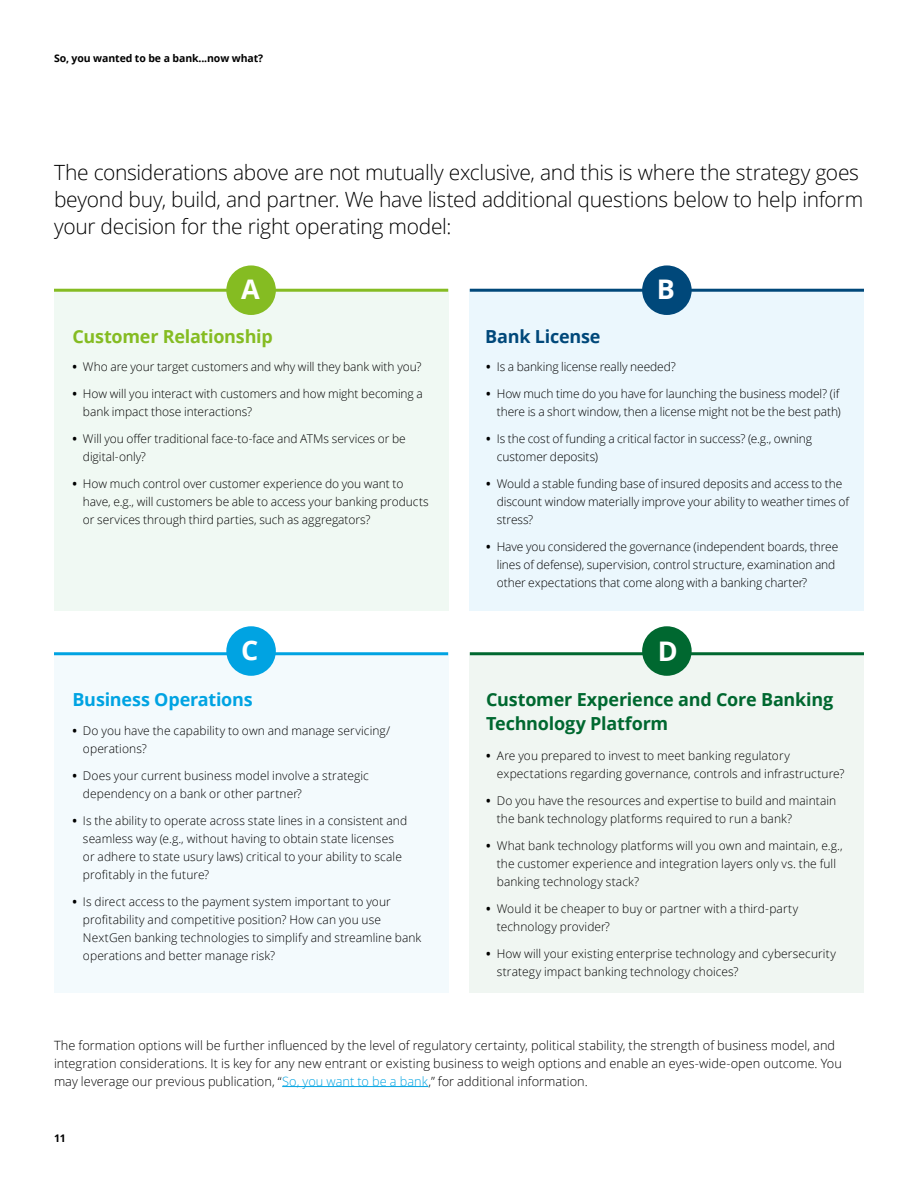
<style>
.page{position:relative;width:918px;height:1188px;background:#fff}
.page>*{position:absolute;margin:0;border:0;box-sizing:border-box;transform-origin:0 0}
.t1{font:700 27px "Open Sans";color:#fff}
.t2{font:300 21px/27px "Open Sans";letter-spacing:-.015em;color:#000}
.t3{font:700 18px/24px "Open Sans";letter-spacing:-.015em;color:#006830}
.t4{font:700 18px "Open Sans";letter-spacing:-.015em;color:#85bc22}
.t5{font:700 18px "Open Sans";letter-spacing:-.01em;color:#00a3e2}
.t6{font:700 18px "Open Sans";letter-spacing:-.015em;color:#00487a}
.t7{font:300 12.75px/18px "Open Sans";letter-spacing:.005em;color:#000}
.t8{font:300 12px/18px "Open Sans";color:#000}
.t9{font:700 10.5px "Open Sans";letter-spacing:-.01em;color:#000}
.s1{font-weight:700}
.s2{color:#00a3e2}
</style>
<div class="page">
<div style="left:54px;top:289px;width:394px;height:322px;background:#f0f9f3"></div>
<div style="left:470px;top:655px;width:394px;height:338px;background:#f0f6f2"></div>
<hr style="left:282px;top:1086px;width:146px;height:1px;background:#00a3e2">
<hr style="left:54px;top:289px;width:394px;height:3px;background:#85bc22">
<hr style="left:470px;top:652px;width:394px;height:3px;background:#006830">
<div style="left:226px;top:265px;width:50px;height:50px;background:#85bc22;border-radius:50%"></div>
<div style="left:642px;top:626px;width:50px;height:50px;background:#006830;border-radius:50%"></div>
<div style="left:54px;top:655px;width:394px;height:338px;background:#f3fafd"></div>
<hr style="left:54px;top:652px;width:394px;height:3px;background:#00a3e2">
<div style="left:226px;top:626px;width:50px;height:50px;background:#00a3e2;border-radius:50%"></div>
<div style="left:470px;top:289px;width:394px;height:322px;background:#ebf7fd"></div>
<hr style="left:470px;top:289px;width:394px;height:3px;background:#00487a">
<div style="left:642px;top:265px;width:50px;height:50px;background:#00487a;border-radius:50%"></div>
<p class="t9" style="left:54px;top:51px;width:211px">So, you wanted to be a bank...now what?</p>
<h2 class="t2" style="left:54px;top:158px;width:811px">The considerations above are not mutually exclusive, and this is where the strategy goes beyond buy, build, and partner. We have listed additional questions below to help inform your decision for the right operating model:</h2>
<h1 class="t1" style="left:241px;top:270px;width:20px">A</h1>
<h1 class="t1" style="left:657px;top:271px;width:20px">B</h1>
<h3 class="t4" style="left:72px;top:324px;width:202px">Customer Relationship</h3>
<h3 class="t6" style="left:485px;top:324px;width:117px">Bank License</h3>
<p class="t8" style="left:72px;top:358px;width:351px"><span class="s1">•</span> Who are your target customers and why will they bank with you?</p>
<p class="t8" style="left:83px;top:385px;width:341px;text-indent:-11px"><span class="s1">•</span> How will you interact with customers and how might becoming a bank impact those interactions?</p>
<p class="t8" style="left:83px;top:430px;width:324px;text-indent:-11px"><span class="s1">•</span> Will you offer traditional face-to-face and ATMs services or be digital-only?</p>
<p class="t8" style="left:83px;top:475px;width:347px;text-indent:-11px"><span class="s1">•</span> How much control over customer experience do you want to have, e.g., will customers be able to access your banking products or services through third parties, such as aggregators?</p>
<p class="t8" style="left:486px;top:358px;width:191px"><span class="s1">•</span> Is a banking license really needed?</p>
<p class="t8" style="left:486px;top:385px;width:356px;text-align:right"><span class="s1">•</span> How much time do you have for launching the business model? (if there is a short window, then a license might not be the best path)</p>
<p class="t8" style="left:497px;top:430px;width:317px;text-indent:-11px"><span class="s1">•</span> Is the cost of funding a critical factor in success? (e.g., owning customer deposits)</p>
<p class="t8" style="left:497px;top:475px;width:354px;text-indent:-11px"><span class="s1">•</span> Would a stable funding base of insured deposits and access to the discount window materially improve your ability to weather times of stress?</p>
<p class="t8" style="left:497px;top:538px;width:343px;text-indent:-11px"><span class="s1">•</span> Have you considered the governance (independent boards, three lines of defense), supervision, control structure, examination and other expectations that come along with a banking charter?</p>
<h1 class="t1" style="left:241px;top:631px;width:19px">C</h1>
<h1 class="t1" style="left:658px;top:632px;width:21px">D</h1>
<h3 class="t5" style="left:72px;top:687px;width:182px">Business Operations</h3>
<p class="t8" style="left:83px;top:721px;width:309px;text-indent:-11px"><span class="s1">•</span> Do you have the capability to own and manage servicing/ operations?</p>
<p class="t8" style="left:83px;top:766px;width:288px;text-indent:-11px"><span class="s1">•</span> Does your current business model involve a strategic dependency on a bank or other partner?</p>
<p class="t8" style="left:83px;top:811px;width:326px;text-indent:-11px"><span class="s1">•</span> Is the ability to operate across state lines in a consistent and seamless way (e.g., without having to obtain state licenses or adhere to state usury laws) critical to your ability to scale profitably in the future?</p>
<p class="t8" style="left:83px;top:892px;width:340px;text-indent:-11px"><span class="s1">•</span> Is direct access to the payment system important to your profitability and competitive position? How can you use NextGen banking technologies to simplify and streamline bank operations and better manage risk?</p>
<h3 class="t3" style="left:486px;top:687px;width:349px">Customer Experience and Core Banking<br>Technology Platform</h3>
<p class="t8" style="left:497px;top:747px;width:349px;text-indent:-11px"><span class="s1">•</span> Are you prepared to invest to meet banking regulatory expectations regarding governance, controls and infrastructure?</p>
<p class="t8" style="left:497px;top:792px;width:341px;text-indent:-11px"><span class="s1">•</span> Do you have the resources and expertise to build and maintain the bank technology platforms required to run a bank?</p>
<p class="t8" style="left:497px;top:837px;width:347px;text-indent:-11px"><span class="s1">•</span> What bank technology platforms will you own and maintain, e.g., the customer experience and integration layers only vs. the full banking technology stack?</p>
<p class="t8" style="left:497px;top:900px;width:303px;text-indent:-11px"><span class="s1">•</span> Would it be cheaper to buy or partner with a third-party technology provider?</p>
<p class="t8" style="left:497px;top:945px;width:341px;text-indent:-11px"><span class="s1">•</span> How will your existing enterprise technology and cybersecurity strategy impact banking technology choices?</p>
<p class="t7" style="left:54px;top:1036px;width:789px">The formation options will be further influenced by the level of regulatory certainty, political stability, the strength of business model, and integration considerations. It is key for any new entrant or existing business to weigh options and enable an eyes-wide-open outcome. You may leverage our previous publication, “<span class="s2">So, you want to be a bank</span>,” for additional information.</p>
<p class="t9" style="left:54px;top:1131px;width:13px">11</p>
</div>
